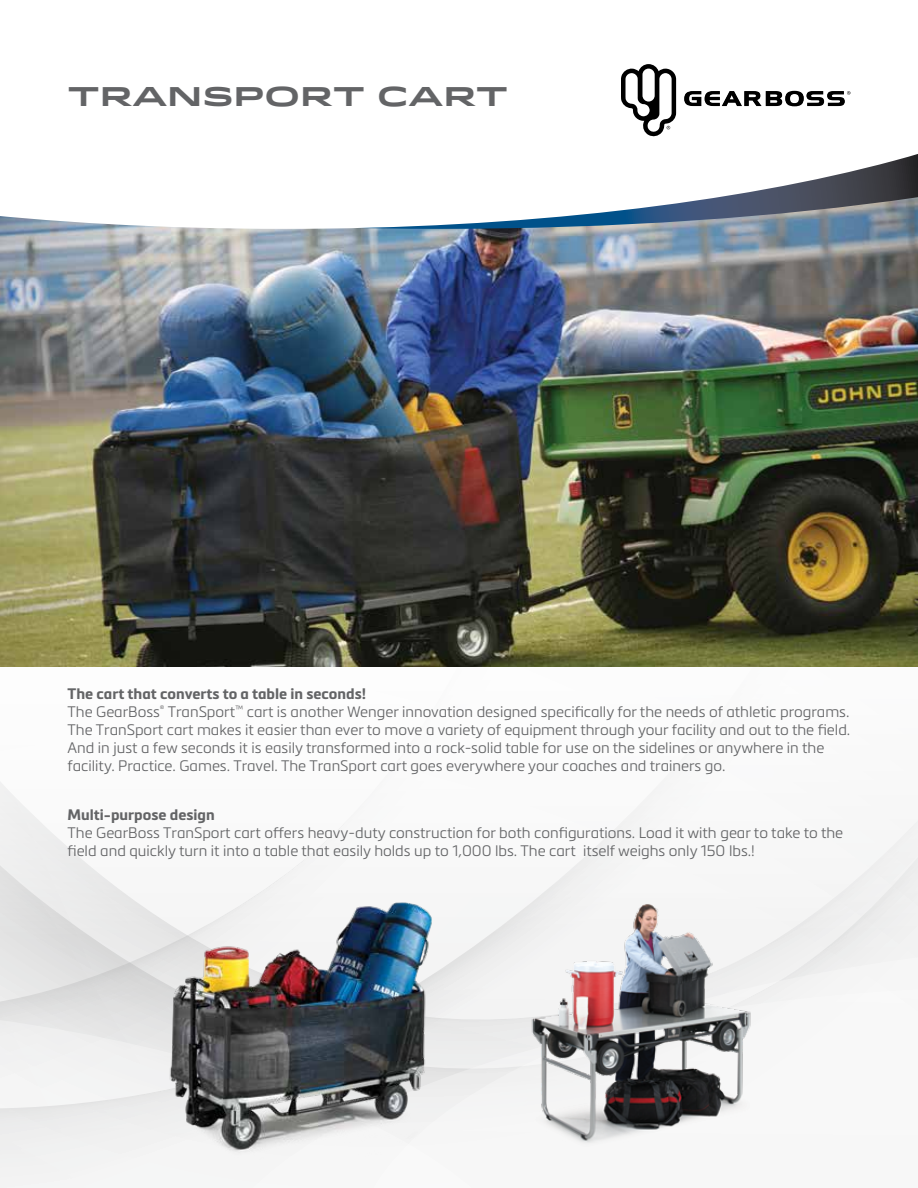
<style>
.page{position:relative;width:918px;height:1188px;background:#fff}
.page>*{position:absolute;margin:0;border:0;box-sizing:border-box;transform-origin:0 0}
.t1{font:700 27px "Idlewild";color:#636466}
.t2{font:300 15px/18px "Metronic Pro";color:#636466}
.t3{font:700 15px "Metronic Pro";color:#636466}
.s1{font-weight:700}
</style>
<div class="page">
<svg style="left:460px;top:990px;width:361px;height:13px"></svg>
<svg style="left:0;top:1000px;width:509px;height:188px;fill:#f2f2f2"></svg>
<svg style="left:0;top:778px;width:918px;height:212px"></svg>
<img style="left:0;top:229px;width:918px;height:438px">
<svg style="left:0;top:78px;width:918px;height:151px"></svg>
<svg style="left:684px;top:91px;width:166px;height:15px"></svg>
<svg style="left:621px;top:64px;width:55px;height:72px"></svg>
<img style="left:146px;top:889px;width:314px;height:275px">
<img style="left:509px;top:893px;width:263px;height:253px">
<h1 class="t1" style="left:68px;top:76px;width:442px">TRANSPORT CART</h1>
<p class="t2" style="left:68px;top:684px;width:784px"><span class="s1">The cart that converts to a table in seconds!<br></span>The GearBoss<sup>®</sup> TranSport<sup>™</sup> cart is another Wenger innovation designed specifically for the needs of athletic programs.<br>The TranSport cart makes it easier than ever to move a variety of equipment through your facility and out to the field.<br>And in just a few seconds it is easily transformed into a rock-solid table for use on the sidelines or anywhere in the facility. Practice. Games. Travel. The TranSport cart goes everywhere your coaches and trainers go.</p>
<p class="t3" style="left:68px;top:805px;width:149px">Multi-purpose design</p>
<p class="t2" style="left:68px;top:823px;width:777px">The GearBoss TranSport cart offers heavy-duty construction for both configurations. Load it with gear to take to the field and quickly turn it into a table that easily holds up to 1,000 lbs. The cart itself weighs only 150 lbs.!</p>
</div>
